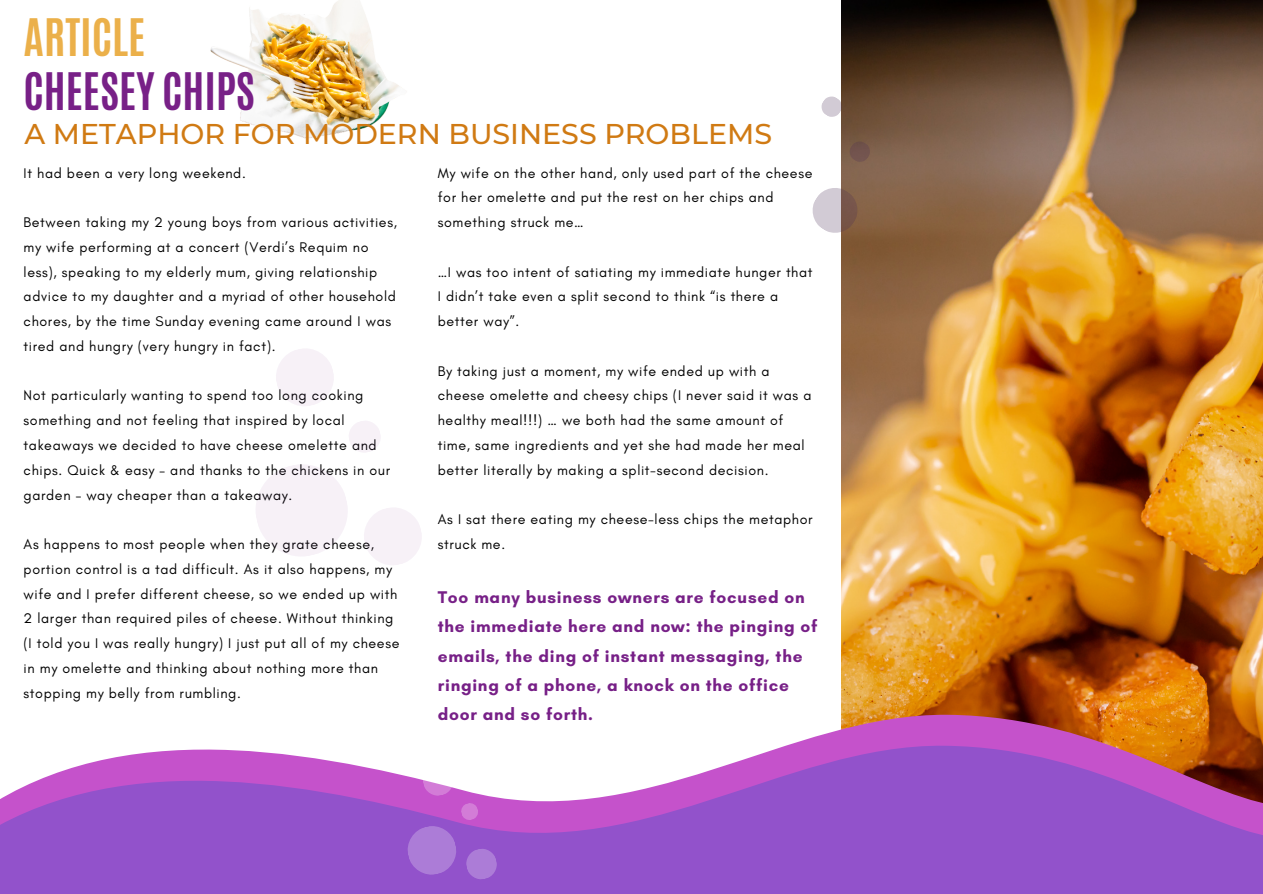
<style>
.page{position:relative;width:1263px;height:894px;background:#fff}
.page>*{position:absolute;margin:0;border:0;box-sizing:border-box;transform-origin:0 0}
.t1{font:700 43.2px "Antonio";color:#782087}
.t2{font:700 43.2px "Antonio";color:#ebb04a}
.t3{font:500 28.5px "Montserrat";color:#d07a13}
.t4{font:700 17.25px/29.2px "Glacial Indifference";letter-spacing:.045em;color:#772087}
.t5{font:14.25px/24.8px "Glacial Indifference";letter-spacing:.045em;color:#000}
</style>
<div class="page">
<img style="left:841px;top:0;width:422px;height:712px">
<svg style="left:833px;top:712px;width:430px;height:31px;background:#c45f5a"></svg>
<svg style="left:0;top:743px;width:1263px;height:150px;background:#a765cb"></svg>
<svg style="left:405px;top:763px;width:93px;height:117px"></svg>
<svg style="left:735px;top:731px;width:98px;height:18px"></svg>
<svg style="left:276px;top:349px;width:58px;height:57px"></svg>
<svg style="left:256px;top:421px;width:166px;height:144px"></svg>
<svg style="left:812px;top:185px;width:49px;height:51px"></svg>
<svg style="left:821px;top:95px;width:22px;height:23px"></svg>
<svg style="left:848px;top:140px;width:23px;height:23px"></svg>
<img style="left:210px;top:0;width:192px;height:139px">
<p class="t2" style="left:24px;top:7px;width:123px">ARTICLE</p>
<p class="t1" style="left:24px;top:61px;width:233px">CHEESEY CHIPS</p>
<p class="t3" style="left:24px;top:117px;width:749px">A METAPHOR FOR MODERN BUSINESS PROBLEMS</p>
<p class="t5" style="left:24px;top:160px;width:224px">It had been a very long weekend.</p>
<p class="t5" style="left:24px;top:210px;width:375px">Between taking my 2 young boys from various activities, my wife performing at a concert (Verdi’s Requim no less), speaking to my elderly mum, giving relationship advice to my daughter and a myriad of other household chores, by the time Sunday evening came around I was tired and hungry (very hungry in fact).</p>
<p class="t5" style="left:24px;top:383px;width:368px">Not particularly wanting to spend too long cooking something and not feeling that inspired by local takeaways we decided to have cheese omelette and chips. Quick &amp; easy – and thanks to the chickens in our garden – way cheaper than a takeaway.</p>
<p class="t5" style="left:24px;top:531px;width:377px">As happens to most people when they grate cheese, portion control is a tad difficult. As it also happens, my wife and I prefer different cheese, so we ended up with 2 larger than required piles of cheese. Without thinking (I told you I was really hungry) I just put all of my cheese in my omelette and thinking about nothing more than stopping my belly from rumbling.</p>
<p class="t5" style="left:438px;top:160px;width:376px">My wife on the other hand, only used part of the cheese for her omelette and put the rest on her chips and something struck me…</p>
<p class="t5" style="left:438px;top:259px;width:376px">…I was too intent of satiating my immediate hunger that<br>I didn’t take even a split second to think “is there a better way”.</p>
<p class="t5" style="left:438px;top:358px;width:375px">By taking just a moment, my wife ended up with a cheese omelette and cheesy chips (I never said it was a healthy meal!!!) … we both had the same amount of time, same ingredients and yet she had made her meal better literally by making a split-second decision.</p>
<p class="t5" style="left:438px;top:506px;width:376px">As I sat there eating my cheese-less chips the metaphor struck me.</p>
<p class="t4" style="left:438px;top:582px;width:381px">Too many business owners are focused on the immediate here and now: the pinging of emails, the ding of instant messaging, the ringing of a phone, a knock on the office door and so forth.</p>
</div>
